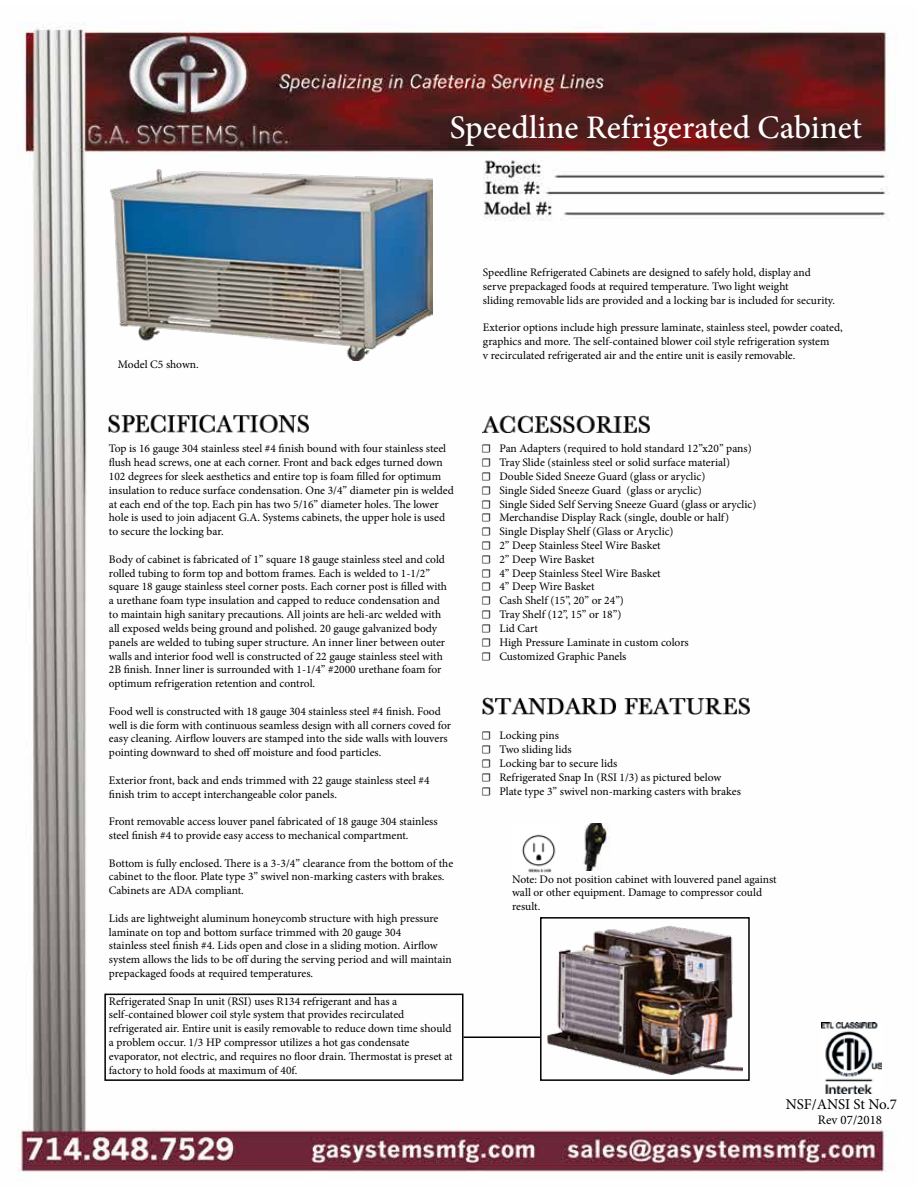
<style>
.page{position:relative;width:918px;height:1188px;background:#fff}
.page>*{position:absolute;margin:0;border:0;box-sizing:border-box;transform-origin:0 0}
.t1{font:500 33px "Minion Pro";color:#fff}
.t2{font:15px "Minion Pro";letter-spacing:-.01em;color:#000}
.t3{font:12.9px "Minion Pro";color:#000}
.t4{font:11.55px/13.8px "Minion Pro";color:#000}
</style>
<div class="page">
<img style="left:18px;top:22px;width:871px;height:1153px">
<img style="left:110px;top:170px;width:322px;height:190px">
<img style="left:109px;top:415px;width:200px;height:17px">
<img style="left:483px;top:415px;width:167px;height:17px">
<img style="left:483px;top:697px;width:267px;height:18px">
<img style="left:547px;top:925px;width:196px;height:150px">
<div style="left:540px;top:917px;width:210px;height:164px;border:2px solid #000"></div>
<div style="left:104px;top:994px;width:360px;height:87px;border:2px solid #000"></div>
<hr style="left:464px;top:1036px;width:76px;height:2px;background:#000">
<img style="left:821px;top:1022px;width:61px;height:72px">
<img style="left:514px;top:824px;width:47px;height:50px">
<img style="left:561px;top:824px;width:55px;height:47px">
<p class="t4" style="left:118px;top:358px;width:82px">Model C5 shown.</p>
<h1 class="t1" style="left:450px;top:105px;width:414px">Speedline Refrigerated Cabinet</h1>
<p class="t4" style="left:483px;top:265px;width:354px">Speedline Refrigerated Cabinets are designed to safely hold, display and serve prepackaged foods at required temperature. Two light weight<br>sliding removable lids are provided and a locking bar is included for security.</p>
<p class="t4" style="left:483px;top:321px;width:361px">Exterior options include high pressure laminate, stainless steel, powder coated, graphics and more. The self-contained blower coil style refrigeration system<br>v recirculated refrigerated air and the entire unit is easily removable.</p>
<p class="t4" style="left:109px;top:442px;width:346px">Top is 16 gauge 304 stainless steel #4 finish bound with four stainless steel flush head screws, one at each corner. Front and back edges turned down 102 degrees for sleek aesthetics and entire top is foam filled for optimum insulation to reduce surface condensation. One 3/4” diameter pin is welded at each end of the top. Each pin has two 5/16” diameter holes. The lower hole is used to join adjacent G.A. Systems cabinets, the upper hole is used to secure the locking bar.</p>
<p class="t4" style="left:109px;top:552px;width:340px">Body of cabinet is fabricated of 1” square 18 gauge stainless steel and cold rolled tubing to form top and bottom frames. Each is welded to 1-1/2” square 18 gauge stainless steel corner posts. Each corner post is filled with a urethane foam type insulation and capped to reduce condensation and to maintain high sanitary precautions. All joints are heli-arc welded with all exposed welds being ground and polished. 20 gauge galvanized body panels are welded to tubing super structure. An inner liner between outer walls and interior food well is constructed of 22 gauge stainless steel with 2B finish. Inner liner is surrounded with 1-1/4” #2000 urethane foam for optimum refrigeration retention and control.</p>
<p class="t4" style="left:109px;top:704px;width:344px">Food well is constructed with 18 gauge 304 stainless steel #4 finish. Food well is die form with continuous seamless design with all corners coved for easy cleaning. Airflow louvers are stamped into the side walls with louvers pointing downward to shed off moisture and food particles.</p>
<p class="t4" style="left:109px;top:773px;width:322px">Exterior front, back and ends trimmed with 22 gauge stainless steel #4 finish trim to accept interchangeable color panels.</p>
<p class="t4" style="left:109px;top:815px;width:330px">Front removable access louver panel fabricated of 18 gauge 304 stainless steel finish #4 to provide easy access to mechanical compartment.</p>
<p class="t4" style="left:109px;top:856px;width:346px">Bottom is fully enclosed. There is a 3-3/4” clearance from the bottom of the cabinet to the floor. Plate type 3” swivel non-marking casters with brakes.<br>Cabinets are ADA compliant.</p>
<p class="t4" style="left:109px;top:911px;width:344px">Lids are lightweight aluminum honeycomb structure with high pressure laminate on top and bottom surface trimmed with 20 gauge 304<br>stainless steel finish #4. Lids open and close in a sliding motion. Airflow system allows the lids to be off during the serving period and will maintain prepackaged foods at required temperatures.</p>
<p class="t4" style="left:109px;top:994px;width:345px">Refrigerated Snap In unit (RSI) uses R134 refrigerant and has a self-contained blower coil style system that provides recirculated refrigerated air. Entire unit is easily removable to reduce down time should a problem occur. 1/3 HP compressor utilizes a hot gas condensate evaporator, not electric, and requires no floor drain. Thermostat is preset at factory to hold foods at maximum of 40f.</p>
<p class="t4" style="left:481px;top:442px;width:277px">☐ Pan Adapters (required to hold standard 12”x20” pans) ☐ Tray Slide (stainless steel or solid surface material)<br>☐ Double Sided Sneeze Guard (glass or aryclic)<br>☐ Single Sided Sneeze Guard (glass or aryclic)<br>☐ Single Sided Self Serving Sneeze Guard (glass or aryclic) ☐ Merchandise Display Rack (single, double or half)<br>☐ Single Display Shelf (Glass or Aryclic)<br>☐ 2” Deep Stainless Steel Wire Basket<br>☐ 2” Deep Wire Basket<br>☐ 4” Deep Stainless Steel Wire Basket<br>☐ 4” Deep Wire Basket<br>☐ Cash Shelf (15”, 20” or 24”)<br>☐ Tray Shelf (12”, 15” or 18”)<br>☐ Lid Cart<br>☐ High Pressure Laminate in custom colors<br>☐ Customized Graphic Panels</p>
<p class="t4" style="left:481px;top:729px;width:261px">☐ Locking pins<br>☐ Two sliding lids<br>☐ Locking bar to secure lids<br>☐ Refrigerated Snap In (RSI 1/3) as pictured below<br>☐ Plate type 3” swivel non-marking casters with brakes</p>
<p class="t4" style="left:512px;top:872px;width:266px">Note: Do not position cabinet with louvered panel against wall or other equipment. Damage to compressor could result.</p>
<p class="t2" style="left:786px;top:1094px;width:113px">NSF/ANSI St No.7</p>
<p class="t3" style="left:818px;top:1111px;width:66px">Rev 07/2018</p>
</div>
